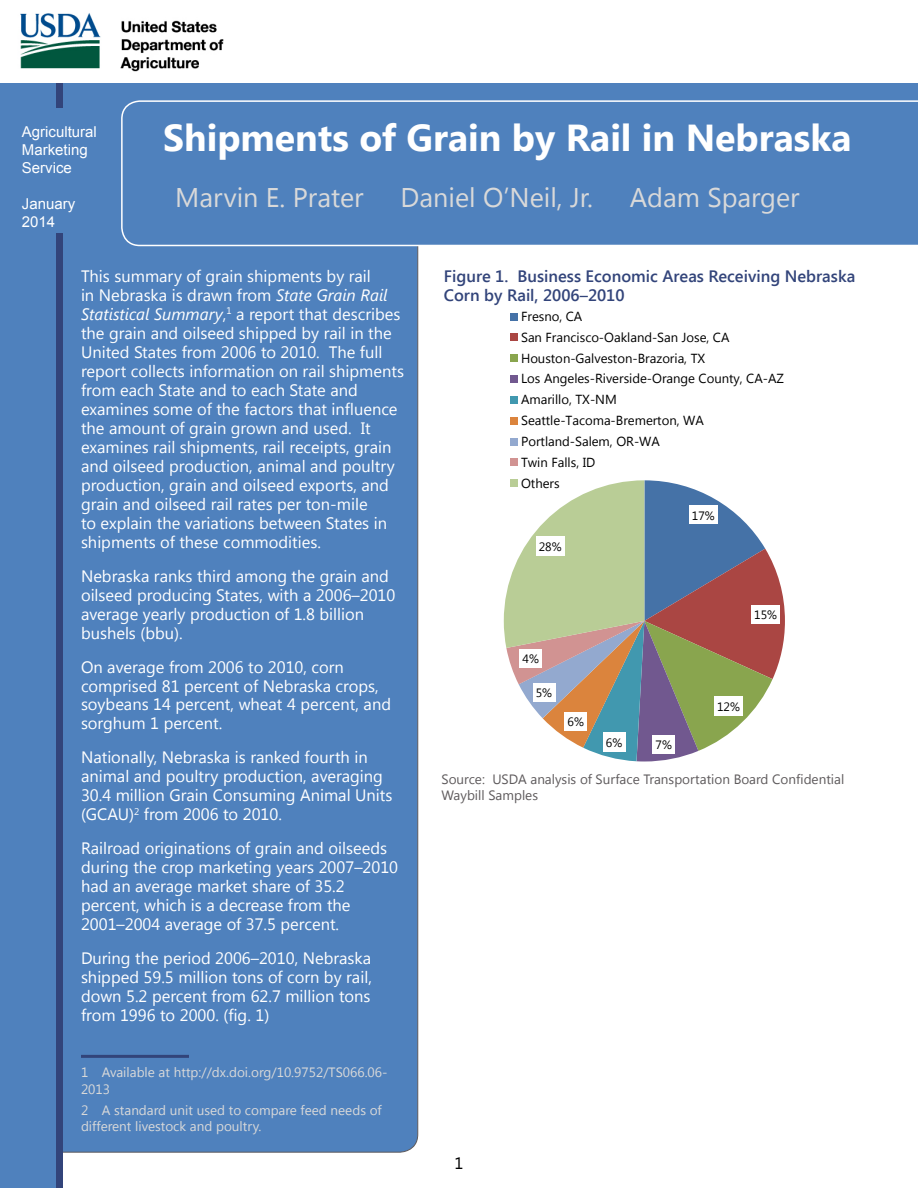
<style>
.page{position:relative;width:918px;height:1188px;background:#fff}
.page>*{position:absolute;margin:0;border:0;box-sizing:border-box;transform-origin:0 0}
.Document_Head{font:700 37.5px "Segoe UI";color:#fff}
.Content{font:27px "Segoe UI";color:#d9d9d9}
.Content-2{font:16.5px/19px "Segoe UI";color:#fff}
.Figure_titles{font:600 16.5px/19px "Segoe UI";color:#32447a}
.Content-3{font:16.5px "Segoe UI";color:#000}
.t1{font:15px "Arial";color:#fff}
.Footnote_text{font:13.5px/16.2px "Segoe UI";color:#d9d9d9}
.Source{font:13.5px/15.5px "Segoe UI";color:#5e5a5c}
.t2{font:13.05px/20.9px "Segoe UI";color:#000}
.t3{font:12.15px "Segoe UI";color:#000}
.s1{font-style:italic}
</style>
<div class="page">
<div style="left:63px;top:83px;width:355px;height:1070px;background:#4f81bd"></div>
<div style="left:398px;top:82px;width:520px;height:91px;background:#4f81bd"></div>
<div style="left:0;top:0;width:63px;height:1188px;background:#4f81bd"></div>
<div style="left:56px;top:81px;width:7px;height:1107px;background:#32447a"></div>
<div style="left:120px;top:100px;width:798px;height:147px;background:#4f81bd"></div>
<div style="left:0;top:0;width:918px;height:83px;background:#fff"></div>
<img style="left:20px;top:13px;width:204px;height:59px">
<div style="left:15px;top:108px;width:97px;height:124px;background:#4f81bd"></div>
<hr style="left:81px;top:1055px;width:108px;height:3px;background:#32447a">
<svg style="left:504px;top:480px;width:281px;height:282px"></svg>
<div style="left:689px;top:505px;width:29px;height:19px;background:#fff"></div>
<div style="left:751px;top:605px;width:29px;height:19px;background:#fff"></div>
<div style="left:714px;top:696px;width:29px;height:19px;background:#fff"></div>
<div style="left:653px;top:735px;width:22px;height:19px;background:#fff"></div>
<div style="left:603px;top:733px;width:22px;height:19px;background:#fff"></div>
<div style="left:565px;top:712px;width:22px;height:18px;background:#fff"></div>
<div style="left:533px;top:683px;width:22px;height:19px;background:#fff"></div>
<div style="left:520px;top:649px;width:22px;height:19px;background:#fff"></div>
<div style="left:536px;top:537px;width:28px;height:19px;background:#fff"></div>
<div style="left:510px;top:313px;width:7px;height:8px;background:#4572a7"></div>
<div style="left:510px;top:334px;width:7px;height:7px;background:#aa4643"></div>
<div style="left:510px;top:354px;width:7px;height:8px;background:#89a54e"></div>
<div style="left:510px;top:375px;width:7px;height:8px;background:#71588f"></div>
<div style="left:510px;top:396px;width:7px;height:8px;background:#4198af"></div>
<div style="left:510px;top:417px;width:7px;height:8px;background:#db843d"></div>
<div style="left:510px;top:438px;width:7px;height:8px;background:#93a9cf"></div>
<div style="left:510px;top:459px;width:7px;height:7px;background:#d19392"></div>
<div style="left:510px;top:479px;width:7px;height:8px;background:#b9cd96"></div>
<p class="t1" style="left:22px;top:122px;width:77px">Agricultural</p>
<p class="t1" style="left:22px;top:140px;width:67px">Marketing</p>
<p class="t1" style="left:22px;top:158px;width:52px">Service</p>
<p class="t1" style="left:22px;top:194px;width:55px">January</p>
<p class="t1" style="left:22px;top:212px;width:35px">2014</p>
<p class="Document_Head" style="left:163px;top:111px;width:690px">Shipments of Grain by Rail in Nebraska</p>
<p class="Content" style="left:175px;top:179px;width:190px">Marvin E. Prater</p>
<p class="Content" style="left:401px;top:179px;width:194px">Daniel O’Neil, Jr.</p>
<p class="Content" style="left:630px;top:179px;width:171px">Adam Sparger</p>
<p class="Content-2" style="left:81px;top:266px;width:325px">This summary of grain shipments by rail<br>in Nebraska is drawn from <span class="s1">State Grain Rail Statistical Summary</span>,<sup>1</sup> a report that describes the grain and oilseed shipped by rail in the United States from 2006 to 2010. The full report collects information on rail shipments from each State and to each State and examines some of the factors that influence the amount of grain grown and used. It examines rail shipments, rail receipts, grain and oilseed production, animal and poultry production, grain and oilseed exports, and grain and oilseed rail rates per ton-mile<br>to explain the variations between States in shipments of these commodities.</p>
<p class="Content-2" style="left:81px;top:566px;width:316px">Nebraska ranks third among the grain and oilseed producing States, with a 2006–2010 average yearly production of 1.8 billion bushels (bbu).</p>
<p class="Content-2" style="left:81px;top:657px;width:312px">On average from 2006 to 2010, corn comprised 81 percent of Nebraska crops, soybeans 14 percent, wheat 4 percent, and sorghum 1 percent.</p>
<p class="Content-2" style="left:81px;top:747px;width:313px">Nationally, Nebraska is ranked fourth in animal and poultry production, averaging 30.4 million Grain Consuming Animal Units (GCAU)<sup>2</sup> from 2006 to 2010.</p>
<p class="Content-2" style="left:81px;top:838px;width:319px">Railroad originations of grain and oilseeds during the crop marketing years 2007–2010 had an average market share of 35.2 percent, which is a decrease from the 2001–2004 average of 37.5 percent.</p>
<p class="Content-2" style="left:81px;top:948px;width:292px;text-align:justify">During the period 2006–2010, Nebraska shipped 59.5 million tons of corn by rail, down 5.2 percent from 62.7 million tons from 1996 to 2000. (fig. 1)</p>
<p class="Footnote_text" style="left:81px;top:1064px;width:308px">1 Available at http://dx.doi.org/10.9752/TS066.06-<br>2013</p>
<p class="Footnote_text" style="left:81px;top:1101px;width:302px">2 A standard unit used to compare feed needs of different livestock and poultry.</p>
<p class="Figure_titles" style="left:444px;top:266px;width:413px">Figure 1. Business Economic Areas Receiving Nebraska<br>Corn by Rail, 2006–2010</p>
<p class="t2" style="left:521px;top:305px;width:264px">Fresno, CA<br>San Francisco-Oakland-San Jose, CA<br>Houston-Galveston-Brazoria, TX<br>Los Angeles-Riverside-Orange County, CA-AZ<br>Amarillo, TX-NM<br>Seattle-Tacoma-Bremerton, WA<br>Portland-Salem, OR-WA<br>Twin Falls, ID<br>Others</p>
<p class="t3" style="left:539px;top:539px;width:24px">28%</p>
<p class="t3" style="left:692px;top:507px;width:24px">17%</p>
<p class="t3" style="left:523px;top:650px;width:18px">4%</p>
<p class="t3" style="left:536px;top:685px;width:18px">5%</p>
<p class="t3" style="left:568px;top:713px;width:18px">6%</p>
<p class="t3" style="left:606px;top:735px;width:18px">6%</p>
<p class="t3" style="left:656px;top:737px;width:18px">7%</p>
<p class="t3" style="left:754px;top:607px;width:24px">15%</p>
<p class="t3" style="left:717px;top:698px;width:24px">12%</p>
<p class="Source" style="left:442px;top:771px;width:404px">Source: USDA analysis of Surface Transportation Board Confidential<br>Waybill Samples</p>
<p class="Content-3" style="left:455px;top:1152px;width:10px">1</p>
</div>
